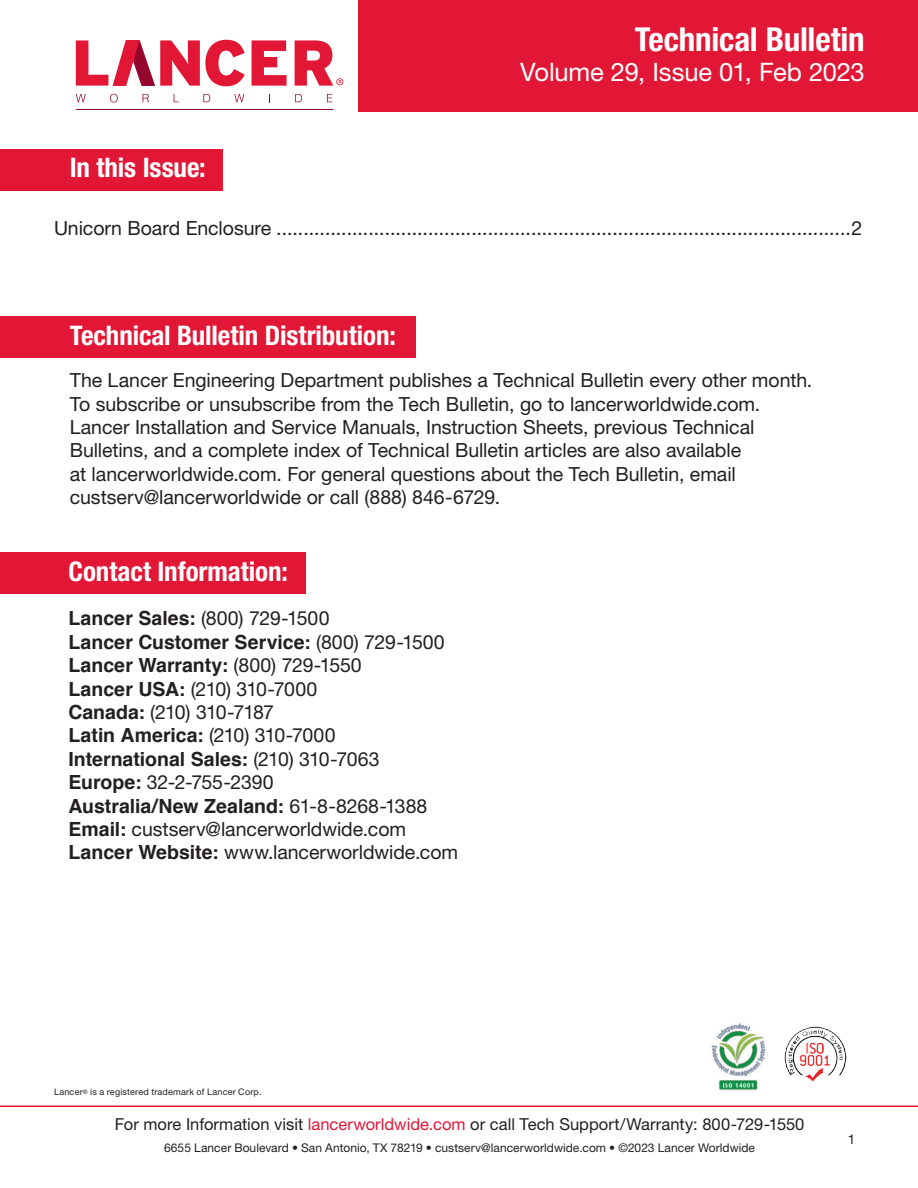
<style>
.page{position:relative;width:918px;height:1188px;background:#fff}
.page>*{position:absolute;margin:0;border:0;box-sizing:border-box;transform-origin:0 0}
.t1{font:700 condensed 33px "Helvetica Neue LT Std";letter-spacing:-.005em;color:#fff}
.t2{font:700 condensed 27px "Helvetica Neue LT Std";letter-spacing:-.005em;color:#fff}
.t3{font:25.5px "Helvetica Neue LT Std";letter-spacing:-.005em;color:#fff}
.t4{font:19.5px/23.4px "Helvetica Neue LT Std";letter-spacing:-.005em;color:#231f20}
.t5{font:700 19.5px "Helvetica";color:#231f20}
.t6{font:19.5px "Helvetica Neue LT Std";letter-spacing:-.04em;color:#231f20}
.t7{font:19.5px "Helvetica Neue LT Std";letter-spacing:-.045em;color:#231f20}
.t8{font:16.5px "Helvetica Neue LT Std";color:#231f20}
.t9{font:13.5px "Helvetica Neue LT Std";color:#231f20}
.t10{font:12px "Helvetica Neue LT Std";letter-spacing:.005em;color:#231f20}
.t11{font:9px "Helvetica Neue LT Std";letter-spacing:.025em;color:#231f20}
.s1{font-family:"Helvetica";font-weight:700}
.s2{font-family:"Helvetica Neue LT Std";font-weight:400}
.s3{color:#e21736}
</style>
<div class="page">
<hr style="left:0;top:1106px;width:918px;height:1px;background:#e21736">
<div style="left:358px;top:0;width:560px;height:111px;background:#e21736"></div>
<svg style="left:252px;top:40px;width:35px;height:46px"></svg>
<svg style="left:76px;top:40px;width:169px;height:46px"></svg>
<svg style="left:76px;top:94px;width:10px;height:8px"></svg>
<svg style="left:110px;top:94px;width:8px;height:8px"></svg>
<svg style="left:143px;top:94px;width:6px;height:8px"></svg>
<svg style="left:174px;top:94px;width:5px;height:8px"></svg>
<svg style="left:203px;top:94px;width:7px;height:8px"></svg>
<svg style="left:234px;top:94px;width:10px;height:8px"></svg>
<svg style="left:295px;top:94px;width:7px;height:8px"></svg>
<svg style="left:327px;top:94px;width:6px;height:8px"></svg>
<hr style="left:76px;top:110px;width:257px;height:1px;background:#95062f">
<svg style="left:295px;top:40px;width:48px;height:46px"></svg>
<div style="left:0;top:150px;width:223px;height:41px;background:#e21736"></div>
<div style="left:0;top:316px;width:416px;height:42px;background:#e21736"></div>
<div style="left:0;top:552px;width:306px;height:42px;background:#e21736"></div>
<img style="left:784px;top:1026px;width:63px;height:56px">
<img style="left:711px;top:1023px;width:55px;height:67px">
<p class="t2" style="left:70px;top:151px;width:137px">In this Issue:</p>
<p class="t1" style="left:635px;top:19px;width:231px">Technical Bulletin</p>
<p class="t3" style="left:520px;top:57px;width:346px">Volume 29, Issue 01, Feb 2023</p>
<p class="t4" style="left:54px;top:216px;width:810px">Unicorn Board Enclosure ..........................................................................................................2</p>
<p class="t2" style="left:70px;top:319px;width:328px">Technical Bulletin Distribution:</p>
<p class="t4" style="left:70px;top:368px;width:744px">The Lancer Engineering Department publishes a Technical Bulletin every other month.<br>To subscribe or unsubscribe from the Tech Bulletin, go to lancerworldwide.com.<br>Lancer Installation and Service Manuals, Instruction Sheets, previous Technical Bulletins, and a complete index of Technical Bulletin articles are also available<br>at lancerworldwide.com. For general questions about the Tech Bulletin, email custserv@lancerworldwide or call (888) 846-6729.</p>
<p class="t2" style="left:69px;top:555px;width:221px">Contact Information:</p>
<p class="t4" style="left:69px;top:607px;width:262px"><span class="s1">Lancer Sales:</span> (800) 729-1500</p>
<p class="t5" style="left:69px;top:626px;width:378px">Lancer Customer Service: <span class="s2">(800) 729-1500</span></p>
<p class="t5" style="left:69px;top:650px;width:295px">Lancer Warranty: <span class="s2">(800) 729-1550</span></p>
<p class="t6" style="left:69px;top:677px;width:250px"><span class="s1">Lancer USA:</span> (210) 310-7000</p>
<p class="t7" style="left:69px;top:700px;width:207px"><span class="s1">Canada:</span> (210) 310-7187</p>
<p class="t5" style="left:69px;top:720px;width:269px">Latin America: <span class="s2">(210) 310-7000</span></p>
<p class="t5" style="left:69px;top:743px;width:313px">International Sales: <span class="s2">(210) 310-7063</span></p>
<p class="t4" style="left:69px;top:770px;width:207px"><span class="s1">Europe:</span> 32-2-755-2390</p>
<p class="t5" style="left:69px;top:790px;width:360px">Australia/New Zealand: <span class="s2">61-8-8268-1388</span></p>
<p class="t4" style="left:69px;top:817px;width:339px"><span class="s1">Email:</span> custserv@lancerworldwide.com</p>
<p class="t4" style="left:69px;top:841px;width:391px"><span class="s1">Lancer Website:</span> www.lancerworldwide.com</p>
<p class="t11" style="left:54px;top:1087px;width:209px">Lancer<sup>®</sup> is a registered trademark of Lancer Corp.</p>
<p class="t8" style="left:115px;top:1115px;width:691px">For more Information visit <span class="s3">lancerworldwide.com</span> or call Tech Support/Warranty: 800-729-1550</p>
<p class="t10" style="left:164px;top:1141px;width:593px">6655 Lancer Boulevard • San Antonio, TX 78219 • custserv@lancerworldwide.com • ©2023 Lancer Worldwide</p>
<p class="t9" style="left:848px;top:1131px;width:9px">1</p>
</div>
